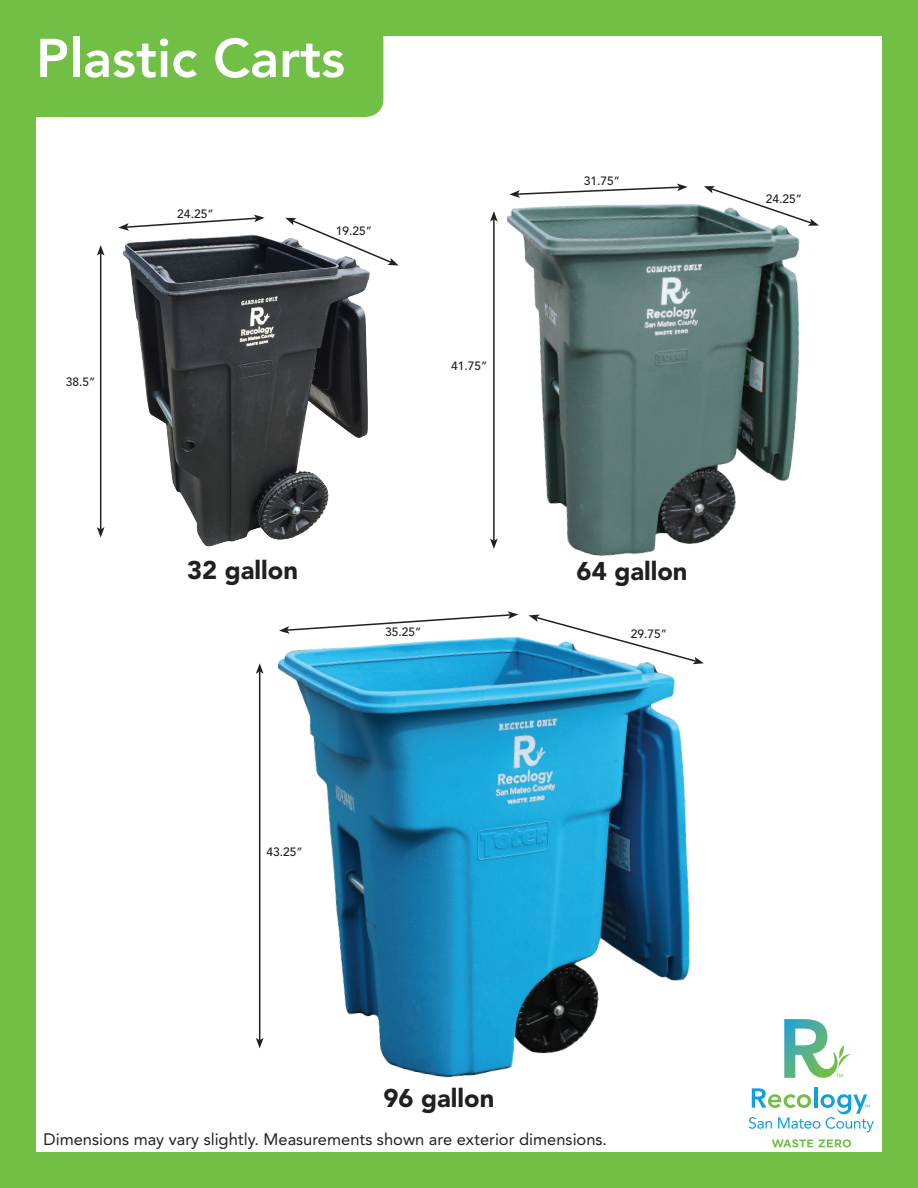
<style>
.page{position:relative;width:918px;height:1188px;background:#71bf44}
.page>*{position:absolute;margin:0;border:0;box-sizing:border-box;transform-origin:0 0}
.t1{font:800 54px "Avenir";color:#fff}
.t2{font:900 25.5px "Avenir";color:#231f20}
.t3{font:16.5px "Avenir";color:#231f20}
.t4{font:500 12px "Avenir";color:#231f20}
</style>
<div class="page">
<div style="left:36px;top:36px;width:846px;height:1116px;background:#fff"></div>
<div style="left:0;top:0;width:383px;height:117px;background:#71bf44;border-radius:18px"></div>
<hr style="left:814px;top:1087px;width:3px;height:21px;background:#12a0db">
<svg style="left:772px;top:1139px;width:41px;height:8px"></svg>
<svg style="left:819px;top:1139px;width:32px;height:9px"></svg>
<svg style="left:784px;top:1019px;width:67px;height:59px"></svg>
<svg style="left:749px;top:1088px;width:125px;height:44px"></svg>
<img style="left:258px;top:614px;width:437px;height:464px">
<hr style="left:259px;top:671px;width:1px;height:369px;background:#231f20">
<svg style="left:256px;top:663px;width:8px;height:11px"></svg>
<svg style="left:256px;top:1038px;width:8px;height:10px"></svg>
<svg style="left:279px;top:611px;width:239px;height:23px"></svg>
<svg style="left:529px;top:614px;width:175px;height:50px"></svg>
<img style="left:506px;top:183px;width:294px;height:373px">
<hr style="left:493px;top:219px;width:2px;height:322px;background:#231f20">
<svg style="left:490px;top:211px;width:8px;height:11px"></svg>
<svg style="left:490px;top:538px;width:8px;height:11px"></svg>
<svg style="left:509px;top:184px;width:179px;height:14px"></svg>
<svg style="left:704px;top:186px;width:115px;height:40px"></svg>
<hr style="left:100px;top:253px;width:1px;height:276px;background:#231f20">
<svg style="left:97px;top:245px;width:8px;height:11px"></svg>
<svg style="left:97px;top:527px;width:8px;height:11px"></svg>
<svg style="left:118px;top:215px;width:147px;height:16px"></svg>
<svg style="left:285px;top:218px;width:114px;height:48px"></svg>
<img style="left:122px;top:231px;width:265px;height:316px">
<h1 class="t1" style="left:36px;top:26px;width:311px">Plastic Carts</h1>
<p class="t4" style="left:66px;top:375px;width:31px">38.5”</p>
<p class="t4" style="left:177px;top:207px;width:38px">24.25”</p>
<p class="t4" style="left:336px;top:224px;width:38px">19.25”</p>
<p class="t4" style="left:451px;top:359px;width:38px">41.75”</p>
<p class="t4" style="left:584px;top:173px;width:38px">31.75”</p>
<h2 class="t2" style="left:187px;top:554px;width:112px">32 gallon</h2>
<h2 class="t2" style="left:577px;top:556px;width:112px">64 gallon</h2>
<p class="t4" style="left:385px;top:625px;width:38px">35.25”</p>
<p class="t4" style="left:631px;top:627px;width:38px">29.75”</p>
<p class="t4" style="left:766px;top:192px;width:38px">24.25”</p>
<p class="t4" style="left:266px;top:845px;width:38px">43.25”</p>
<h2 class="t2" style="left:383px;top:1083px;width:112px">96 gallon</h2>
<p class="t3" style="left:44px;top:1130px;width:565px">Dimensions may vary slightly. Measurements shown are exterior dimensions.</p>
</div>
